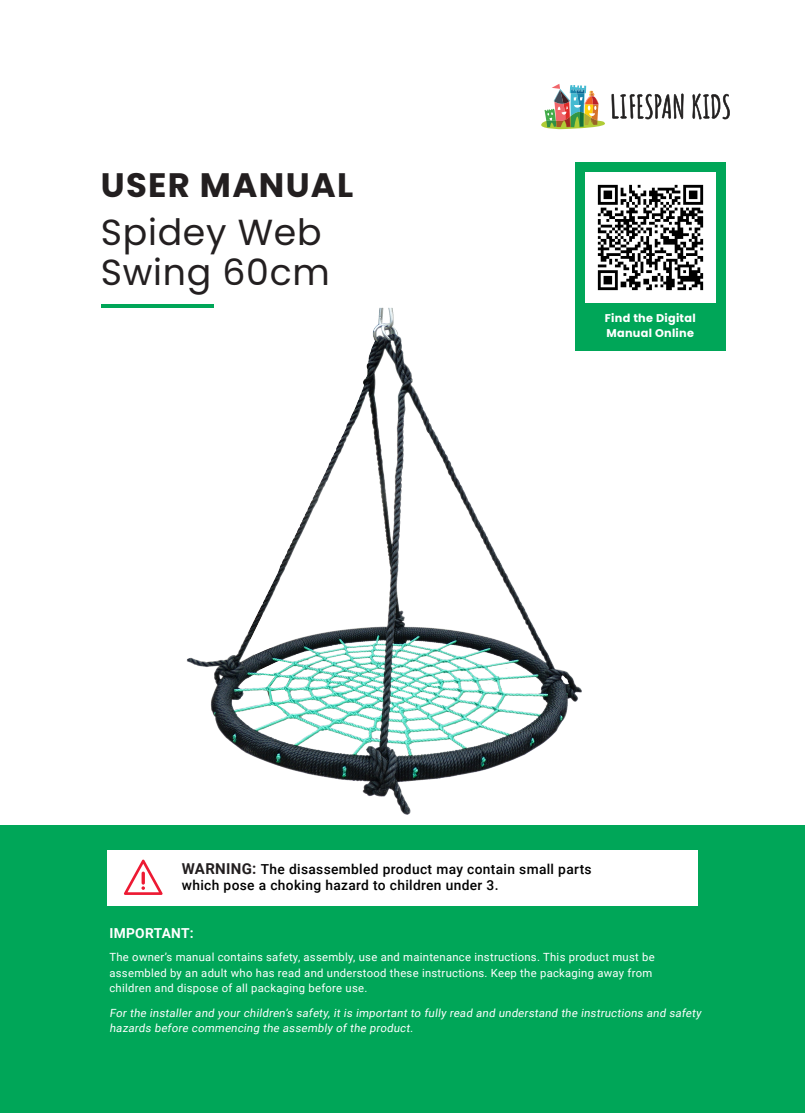
<style>
.page{position:relative;width:805px;height:1113px;background:#fff}
.page>*{position:absolute;margin:0;border:0;box-sizing:border-box;transform-origin:0 0}
.t1{font:36.25px "Poppins";letter-spacing:.02em;color:#231f20}
.t2{font:700 33.88px "Poppins";letter-spacing:.04em;color:#231f20}
.t3{font:500 13.75px "Roboto";letter-spacing:.025em;color:#000}
.t4{font:700 13.75px "Roboto";letter-spacing:.02em;color:#fff}
.t5{font:11.25px/15.5px "Roboto";letter-spacing:.025em;color:#fff}
.t6{font:700 11.25px/15px "Poppins";letter-spacing:.025em;color:#fff}
.s1{font-weight:700;font-size:15px;color:#231f20}
</style>
<div class="page">
<div style="left:0;top:825px;width:804px;height:287px;background:#00a658"></div>
<div style="left:107px;top:849px;width:590px;height:56px;background:#fff"></div>
<svg style="left:124px;top:859px;width:38px;height:35px"></svg>
<svg style="left:541px;top:84px;width:142px;height:45px"></svg>
<svg style="left:692px;top:93px;width:37px;height:26px"></svg>
<div style="left:575px;top:162px;width:150px;height:188px;background:#00a658"></div>
<div style="left:585px;top:172px;width:130px;height:131px;background:#fff"></div>
<img style="left:597px;top:184px;width:107px;height:107px">
<hr style="left:101px;top:304px;width:112px;height:4px;background:#00a658">
<img style="left:186px;top:308px;width:416px;height:507px">
<p class="t2" style="left:101px;top:166px;width:254px">USER MANUAL</p>
<p class="t1" style="left:101px;top:211px;width:222px">Spidey Web</p>
<p class="t1" style="left:101px;top:251px;width:230px">Swing 60cm</p>
<p class="t6" style="left:604px;top:311px;width:92px">Find the Digital<br>Manual Online</p>
<p class="t3" style="left:182px;top:859px;width:411px"><span class="s1">WARNING:</span> The disassembled product may contain small parts</p>
<p class="t3" style="left:182px;top:875px;width:318px">which pose a choking hazard to children under 3.</p>
<p class="t4" style="left:109px;top:923px;width:86px">IMPORTANT:</p>
<p class="t5" style="left:109px;top:948px;width:546px">The owner’s manual contains safety, assembly, use and maintenance instructions. This product must be assembled by an adult who has read and understood these instructions. Keep the packaging away from children and dispose of all packaging before use.</p>
<p class="t5" style="left:109px;top:1004px;width:595px">For the installer and your children’s safety, it is important to fully read and understand the instructions and safety hazards before commencing the assembly of the product.</p>
</div>
